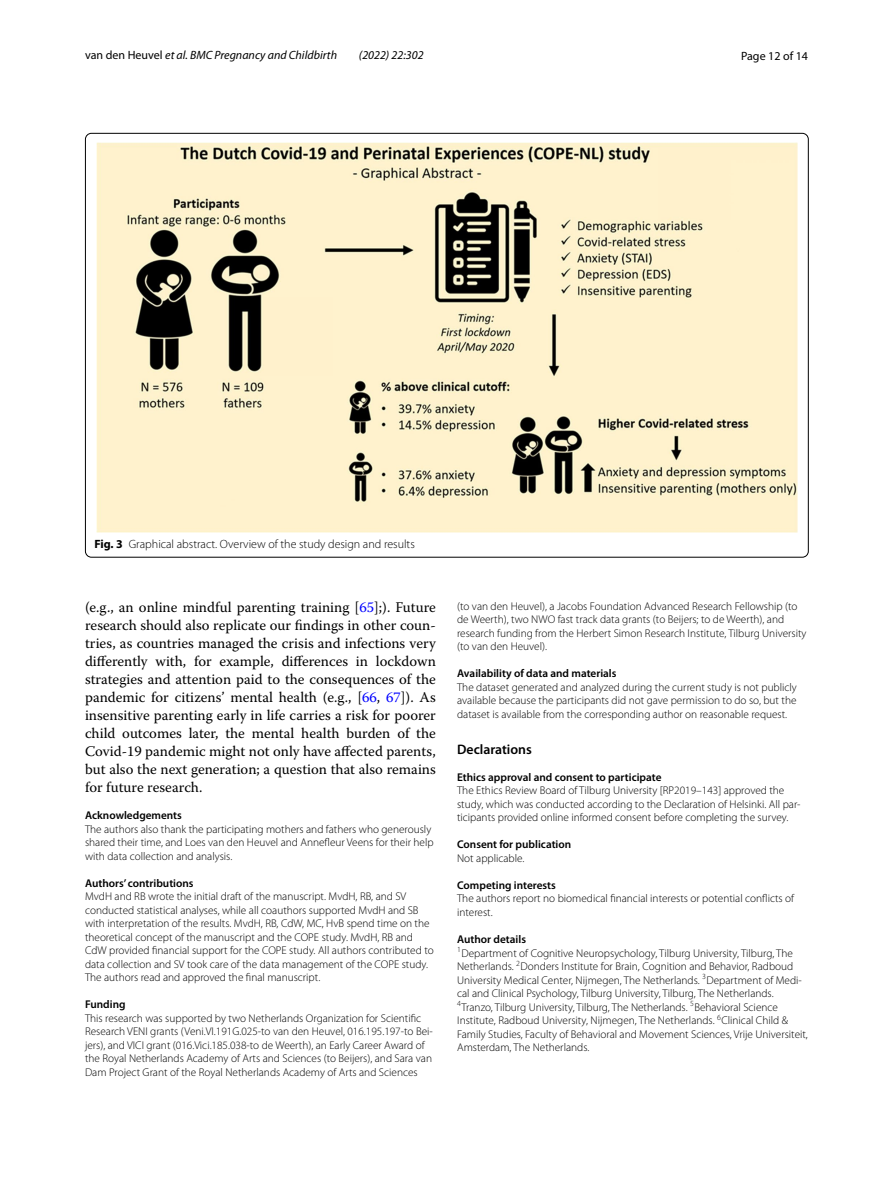
<style>
.page{position:relative;width:893px;height:1187px;background:#fff}
.page>*{position:absolute;margin:0;border:0;box-sizing:border-box;transform-origin:0 0}
.t1{font:14.7px/18px "Warnock Pro";color:#000;text-align:justify}
.t2{font:600 13.8px "Myriad Pro";color:#000}
.t3{font:300 12px "Myriad Pro";color:#000}
.t4{font:italic 12px "Myriad Pro";color:#000}
.t5{font:12px "Myriad Pro";color:#000}
.t6{font:300 11.25px/13.5px "Myriad Pro";color:#000}
.t7{font:600 11.25px "Myriad Pro";color:#000}
.s1{font-style:normal}
.s2{font-weight:700}
.s3{color:#00f}
.s4{font-weight:600}
</style>
<div class="page">
<img style="left:97px;top:142px;width:700px;height:390px">
<p class="t4" style="left:85px;top:48px;width:254px"><span class="s1">van den Heuvel</span> et al. BMC Pregnancy and Childbirth</p>
<p class="t4" style="left:359px;top:48px;width:66px">(2022) 22:302</p>
<p class="t5" style="left:741px;top:48px;width:68px">Page 12 of 14</p>
<p class="t3" style="left:94px;top:537px;width:322px"><span class="s2">Fig. 3</span> Graphical abstract. Overview of the study design and results</p>
<p class="t1" style="left:85px;top:597px;width:352px">(e.g., an online mindful parenting training [<span class="s3">65</span>];). Future research should also replicate our findings in other coun&shy;tries, as countries managed the crisis and infections very differently with, for example, differences in lockdown strategies and attention paid to the consequences of the pandemic for citizens’ mental health (e.g., [<span class="s3">66</span>, <span class="s3">67</span>]). As insensitive parenting early in life carries a risk for poorer child outcomes later, the mental health burden of the Covid-19 pandemic might not only have affected parents, but also the next generation; a question that also remains for future research.</p>
<p class="t7" style="left:85px;top:808px;width:98px">Acknowledgements</p>
<p class="t6" style="left:85px;top:822px;width:350px">The authors also thank the participating mothers and fathers who generously shared their time, and Loes van den Heuvel and Annefleur Veens for their help with data collection and analysis.</p>
<p class="t7" style="left:85px;top:875px;width:110px">Authors’ contributions</p>
<p class="t6" style="left:85px;top:889px;width:350px">MvdH and RB wrote the initial draft of the manuscript. MvdH, RB, and SV conducted statistical analyses, while all coauthors supported MvdH and SB with interpretation of the results. MvdH, RB, CdW, MC, HvB spend time on the theoretical concept of the manuscript and the COPE study. MvdH, RB and CdW provided financial support for the COPE study. All authors contributed to data collection and SV took care of the data management of the COPE study.<br>The authors read and approved the final manuscript.</p>
<p class="t7" style="left:85px;top:997px;width:42px">Funding</p>
<p class="t6" style="left:85px;top:1011px;width:349px">This research was supported by two Netherlands Organization for Scientific Research VENI grants (Veni.VI.191G.025-to van den Heuvel, 016.195.197-to Bei&shy;jers), and VICI grant (016.Vici.185.038-to de Weerth), an Early Career Award of the Royal Netherlands Academy of Arts and Sciences (to Beijers), and Sara van Dam Project Grant of the Royal Netherlands Academy of Arts and Sciences</p>
<p class="t6" style="left:457px;top:599px;width:351px">(to van den Heuvel), a Jacobs Foundation Advanced Research Fellowship (to de Weerth), two NWO fast track data grants (to Beijers; to de Weerth), and research funding from the Herbert Simon Research Institute, Tilburg University (to van den Heuvel).</p>
<p class="t7" style="left:457px;top:666px;width:161px">Availability of data and materials</p>
<p class="t6" style="left:457px;top:680px;width:341px;text-align:justify">The dataset generated and analyzed during the current study is not publicly available because the participants did not gave permission to do so, but the dataset is available from the corresponding author on reasonable request.</p>
<p class="t2" style="left:457px;top:740px;width:76px">Declarations</p>
<p class="t7" style="left:457px;top:770px;width:206px">Ethics approval and consent to participate</p>
<p class="t6" style="left:457px;top:784px;width:345px">The Ethics Review Board of Tilburg University [RP2019–143] approved the study, which was conducted according to the Declaration of Helsinki. All par&shy;ticipants provided online informed consent before completing the survey.</p>
<p class="t7" style="left:457px;top:837px;width:116px">Consent for publication</p>
<p class="t6" style="left:457px;top:851px;width:69px">Not applicable.</p>
<p class="t7" style="left:457px;top:878px;width:100px">Competing interests</p>
<p class="t6" style="left:457px;top:892px;width:339px">The authors report no biomedical financial interests or potential conflicts of interest.</p>
<p class="t6" style="left:457px;top:932px;width:352px"><span class="s4">Author details<br></span><sup>1</sup>Department of Cognitive Neuropsychology, Tilburg University, Tilburg, The Netherlands. <sup>2</sup>Donders Institute for Brain, Cognition and Behavior, Radboud University Medical Center, Nijmegen, The Netherlands. <sup>3</sup>Department of Medi&shy;cal and Clinical Psychology, Tilburg University, Tilburg, The Netherlands.<br><sup>4</sup>Tranzo, Tilburg University, Tilburg, The Netherlands. <sup>5</sup>Behavioral Science Institute, Radboud University, Nijmegen, The Netherlands. <sup>6</sup>Clinical Child &amp; Family Studies, Faculty of Behavioral and Movement Sciences, Vrije Universiteit, Amsterdam, The Netherlands.</p>
</div>
